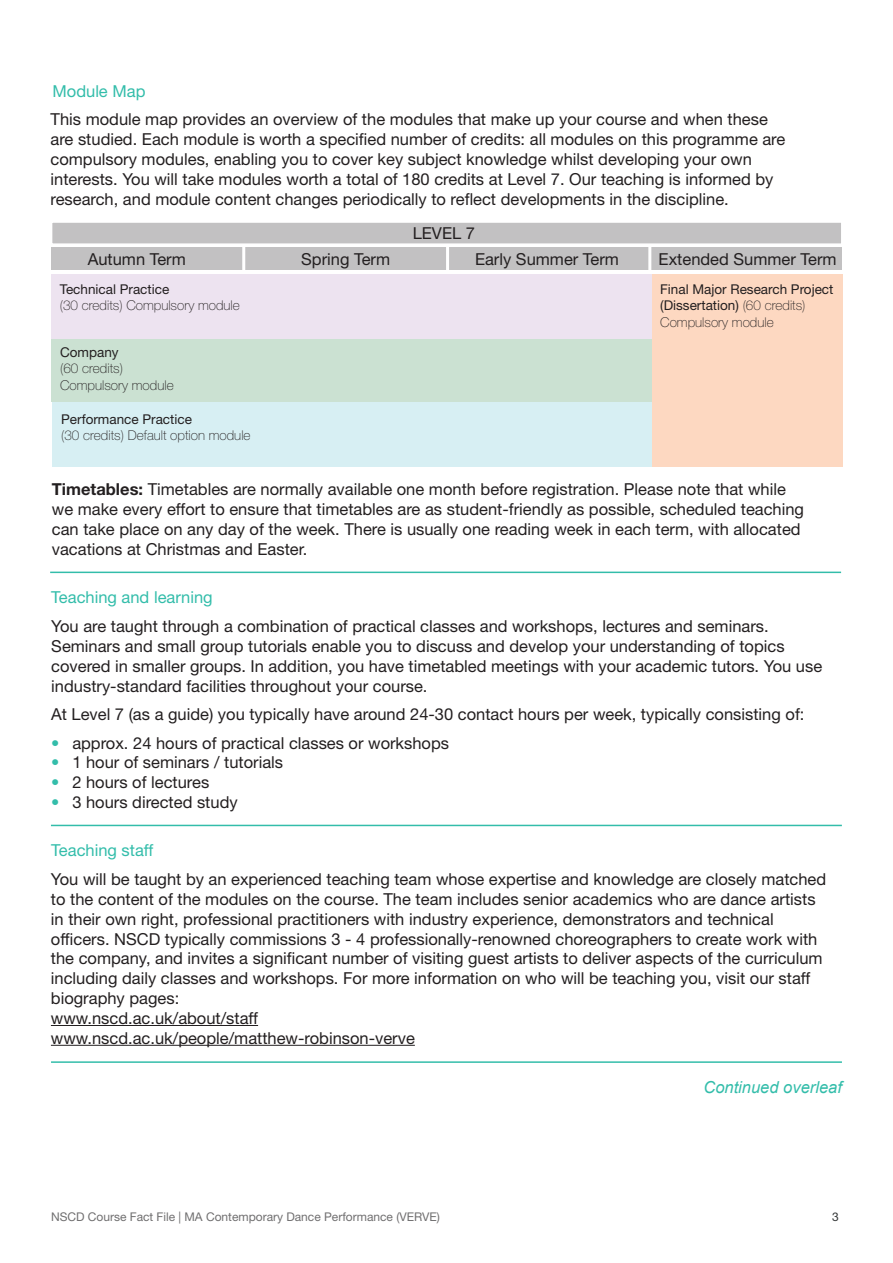
<style>
.page{position:relative;width:893px;height:1263px;background:#fff}
.page>*{position:absolute;margin:0;border:0;box-sizing:border-box;transform-origin:0 0}
.t1{font:16.5px/19.8px "Helvetica Neue LT Std";color:#231f20}
.t2{font:16.5px/19.8px "Helvetica Neue LT Pro";color:#231f20}
.t3{font:16.5px "Helvetica Neue LT Std";color:#33bdaa}
.t4{font:italic 16.5px "Arial";color:#33bdaa}
.t5{font:13.5px/16.2px "Helvetica Neue LT Std";color:#231f20}
.t6{font:100 13.5px/16.2px "Helvetica Neue LT Std";color:#231f20}
.t7{font:12px "Helvetica Neue LT Std";color:#706f70}
.t8{font:12px "Helvetica Neue LT Std";color:#333637}
.s1{font-weight:100}
.s2{font-weight:700}
.s3{color:#33bdaa}
</style>
<div class="page">
<hr style="left:50px;top:572px;width:791px;height:1px;background:#33bdaa">
<hr style="left:51px;top:825px;width:791px;height:1px;background:#33bdaa">
<hr style="left:51px;top:1025px;width:207px;height:1px;background:#231f20">
<hr style="left:51px;top:1045px;width:364px;height:1px;background:#231f20">
<div style="left:52px;top:248px;width:790px;height:22px;background:#c2c1c2"></div>
<div style="left:51px;top:221px;width:791px;height:24px;background:#c2c1c2;border:2px solid #fff"></div>
<div style="left:52px;top:339px;width:600px;height:63px;background:#cbe1d2"></div>
<div style="left:52px;top:274px;width:600px;height:65px;background:#ede3f0"></div>
<div style="left:53px;top:402px;width:599px;height:65px;background:#d7eff3"></div>
<hr style="left:446px;top:246px;width:3px;height:25px;background:#fff">
<hr style="left:242px;top:246px;width:3px;height:25px;background:#fff">
<div style="left:652px;top:274px;width:191px;height:193px;background:#fdd8c1"></div>
<hr style="left:51px;top:1061px;width:791px;height:2px;background:#33bdaa">
<hr style="left:648px;top:247px;width:3px;height:25px;background:#fff">
<p class="t3" style="left:53px;top:81px;width:94px">Module Map</p>
<p class="t1" style="left:51px;top:109px;width:736px">This module map provides an overview of the modules that make up your course and when these are studied. Each module is worth a specified number of credits: all modules on this programme are compulsory modules, enabling you to cover key subject knowledge whilst developing your own interests. You will take modules worth a total of 180 credits at Level 7. Our teaching is informed by research, and module content changes periodically to reflect developments in the discipline.</p>
<p class="t1" style="left:88px;top:249px;width:100px">Autumn Term</p>
<p class="t1" style="left:301px;top:249px;width:90px">Spring Term</p>
<p class="t5" style="left:60px;top:281px;width:111px">Technical Practice</p>
<p class="t6" style="left:60px;top:298px;width:182px">(30 credits) Compulsory module</p>
<p class="t5" style="left:60px;top:344px;width:60px">Company</p>
<p class="t6" style="left:60px;top:360px;width:115px">(60 credits)<br>Compulsory module</p>
<p class="t5" style="left:61px;top:411px;width:132px">Performance Practice</p>
<p class="t6" style="left:61px;top:427px;width:191px">(30 credits) Default option module</p>
<p class="t1" style="left:413px;top:223px;width:64px">LEVEL 7</p>
<p class="t1" style="left:475px;top:249px;width:145px">Early Summer Term</p>
<p class="t1" style="left:659px;top:249px;width:179px">Extended Summer Term</p>
<p class="t5" style="left:660px;top:281px;width:175px">Final Major Research Project (Dissertation) <span class="s1">(60 credits)<br>Compulsory module</span></p>
<p class="t2" style="left:52px;top:479px;width:754px"><span class="s2">Timetables:</span> Timetables are normally available one month before registration. Please note that while we make every effort to ensure that timetables are as student-friendly as possible, scheduled teaching can take place on any day of the week. There is usually one reading week in each term, with allocated vacations at Christmas and Easter.</p>
<p class="t3" style="left:51px;top:587px;width:163px">Teaching and learning</p>
<p class="t1" style="left:51px;top:616px;width:772px">You are taught through a combination of practical classes and workshops, lectures and seminars.<br>Seminars and small group tutorials enable you to discuss and develop your understanding of topics covered in smaller groups. In addition, you have timetabled meetings with your academic tutors. You use industry-standard facilities throughout your course.</p>
<p class="t1" style="left:51px;top:704px;width:755px">At Level 7 (as a guide) you typically have around 24-30 contact hours per week, typically consisting of:</p>
<p class="t1" style="left:51px;top:732px;width:400px"><span class="s3">•</span> approx. 24 hours of practical classes or workshops</p>
<p class="t1" style="left:51px;top:752px;width:234px"><span class="s3">•</span> 1 hour of seminars / tutorials</p>
<p class="t1" style="left:51px;top:772px;width:160px"><span class="s3">•</span> 2 hours of lectures</p>
<p class="t1" style="left:51px;top:792px;width:188px"><span class="s3">•</span> 3 hours directed study</p>
<p class="t3" style="left:51px;top:840px;width:104px">Teaching staff</p>
<p class="t1" style="left:51px;top:869px;width:777px">You will be taught by an experienced teaching team whose expertise and knowledge are closely matched to the content of the modules on the course. The team includes senior academics who are dance artists in their own right, professional practitioners with industry experience, demonstrators and technical officers. NSCD typically commissions 3 - 4 professionally-renowned choreographers to create work with the company, and invites a significant number of visiting guest artists to deliver aspects of the curriculum including daily classes and workshops. For more information on who will be teaching you, visit our staff biography pages:<br>www.nscd.ac.uk/about/staff<br>www.nscd.ac.uk/people/matthew-robinson-verve</p>
<p class="t4" style="left:703px;top:1076px;width:140px">Continued overleaf</p>
<p class="t7" style="left:51px;top:1209px;width:390px">NSCD Course Fact File | MA Contemporary Dance Performance (VERVE)</p>
<p class="t8" style="left:832px;top:1209px;width:8px">3</p>
</div>
